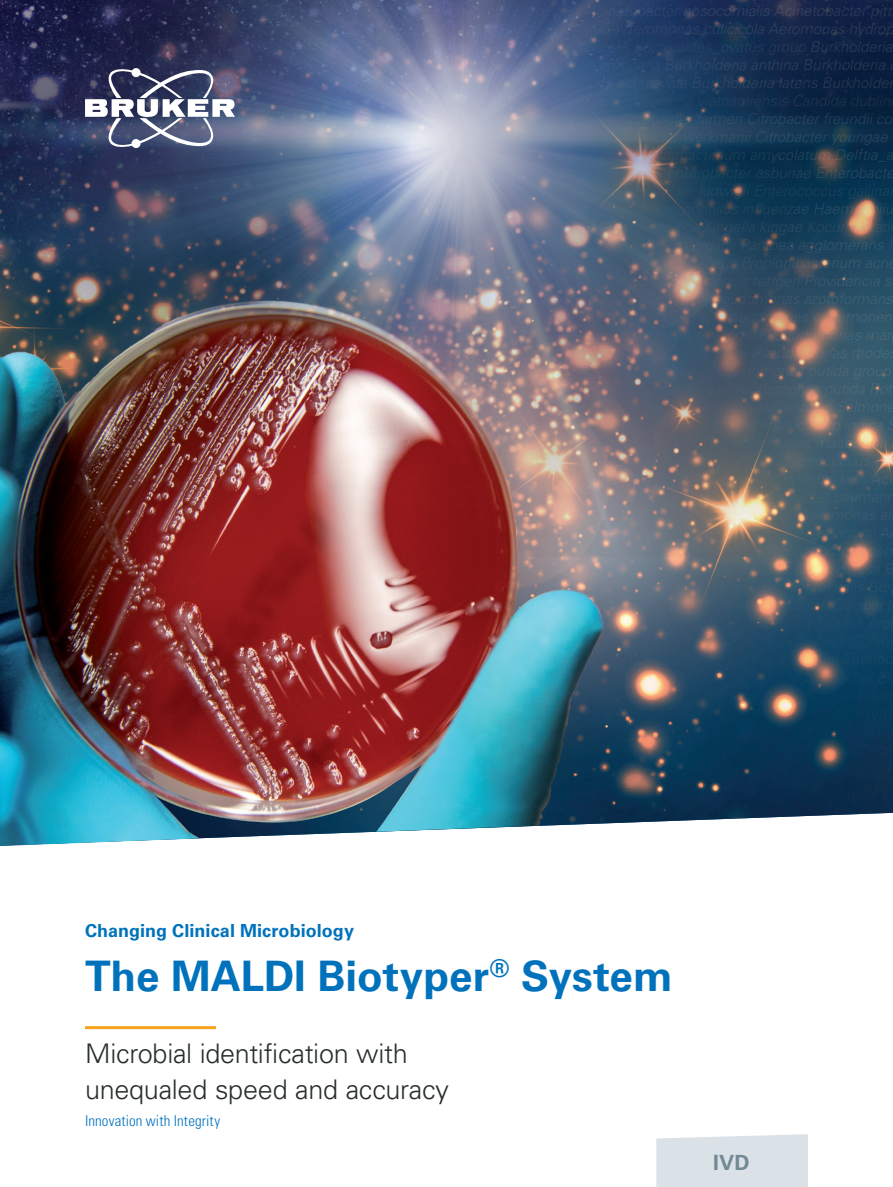
<style>
.page{position:relative;width:893px;height:1187px;background:#fff}
.page>*{position:absolute;margin:0;border:0;box-sizing:border-box;transform-origin:0 0}
.t1{font:700 42px "Univers LT Std";color:#0072bc}
.t2{font:300 27px/36px "Univers LT Std";letter-spacing:-.01em;color:#272d2e}
.t3{font:700 21px "Univers LT Std";color:#738a95}
.t4{font:700 18px "Univers LT Std";letter-spacing:.005em;color:#0072bc}
.t5{font:300 condensed 15px "Univers LT Std";letter-spacing:.01em;color:#0072bc}
</style>
<div class="page">
<img style="left:0;top:0;width:893px;height:818px">
<hr style="left:85px;top:1026px;width:131px;height:3px;background:#f9a21c">
<div style="left:656px;top:1134px;width:152px;height:52px;background:#dae2e7"></div>
<svg style="left:85px;top:68px;width:150px;height:80px"></svg>
<img style="left:0;top:211px;width:769px;height:635px">
<p class="t4" style="left:85px;top:919px;width:270px">Changing Clinical Microbiology</p>
<h1 class="t1" style="left:85px;top:951px;width:589px">The MALDI Biotyper<sup>®</sup> System</h1>
<p class="t2" style="left:85px;top:1034px;width:366px">Microbial identification with unequaled speed and accuracy</p>
<p class="t5" style="left:85px;top:1111px;width:137px">Innovation with Integrity</p>
<p class="t3" style="left:713px;top:1149px;width:38px">IVD</p>
</div>
